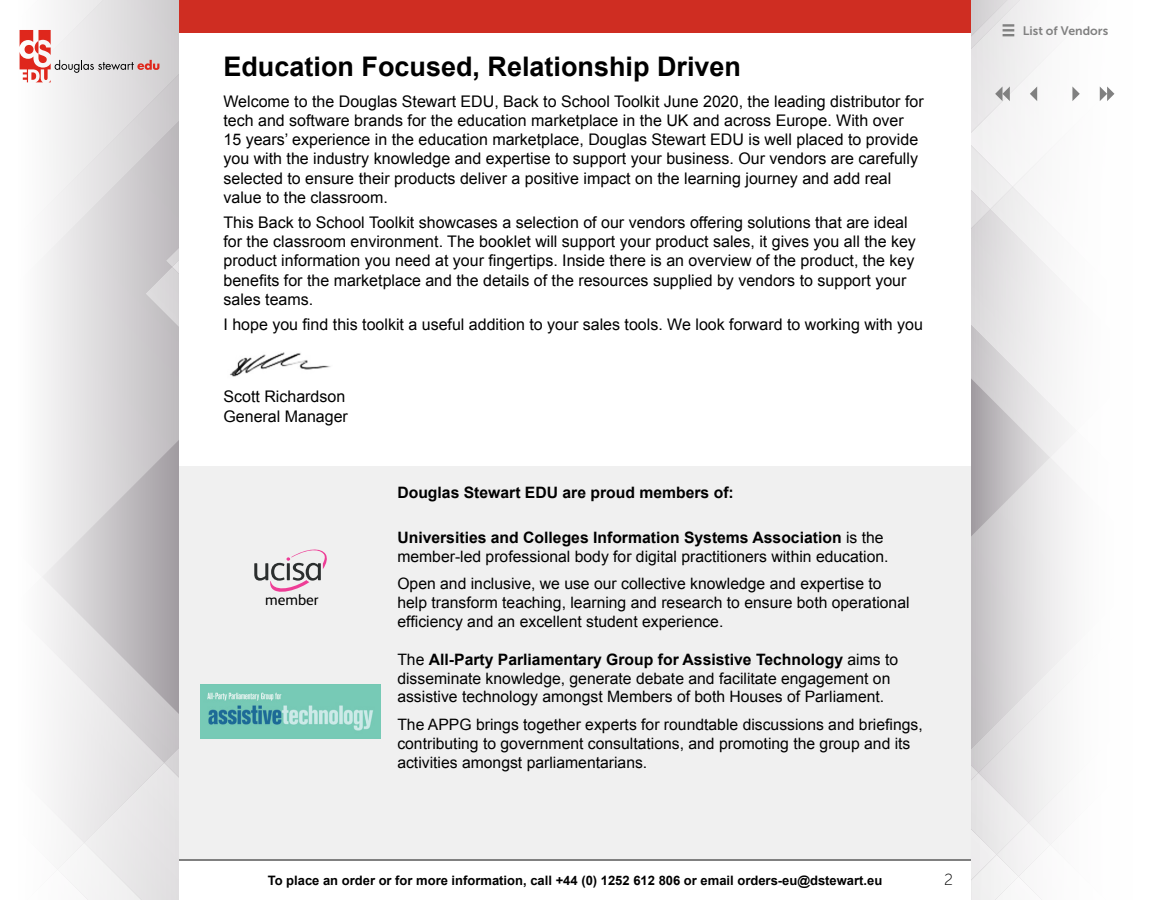
<style>
.page{position:relative;width:1150px;height:900px;background:#fff}
.page>*{position:absolute;margin:0;border:0;box-sizing:border-box;transform-origin:0 0}
.t1{font:700 27px "Arial";color:#000}
.t2{font:16px/19.2px "Arial";color:#000}
.t3{font:16px "Museo Sans 100";color:#000}
.t4{font:15.7px/18.9px "Arial";color:#000}
.t5{font:700 15.7px "Arial";color:#000}
.t6{font:15.3px "FS Albert";color:#000}
.t7{font:700 13px "Arial";color:#000}
.t8{font:12.3px "Museo Sans 700";color:#808080}
.s1{font-weight:700}
</style>
<div class="page">
<div style="left:163px;top:466px;width:809px;height:395px;background:#f0f0f0"></div>
<img style="left:230px;top:352px;width:101px;height:25px">
<div style="left:179px;top:0;width:793px;height:33px;background:#cf2d22"></div>
<svg style="left:254px;top:550px;width:73px;height:42px"></svg>
<img style="left:201px;top:684px;width:179px;height:54px">
<hr style="left:0;top:859px;width:1150px;height:2px;background:#808080">
<svg style="left:0;top:0;width:179px;height:900px"></svg>
<img style="left:971px;top:0;width:1px;height:314px">
<svg style="left:20px;top:30px;width:139px;height:52px"></svg>
<svg style="left:972px;top:0;width:178px;height:900px"></svg>
<svg style="left:995px;top:86px;width:15px;height:15px"></svg>
<svg style="left:1100px;top:86px;width:14px;height:15px"></svg>
<svg style="left:1003px;top:24px;width:11px;height:12px"></svg>
<svg style="left:1030px;top:86px;width:7px;height:15px"></svg>
<svg style="left:1072px;top:86px;width:8px;height:15px"></svg>
<h1 class="t1" style="left:223px;top:49px;width:519px">Education Focused, Relationship Driven</h1>
<p class="t2" style="left:223px;top:92px;width:702px">Welcome to the Douglas Stewart EDU, Back to School Toolkit June 2020, the leading distributor for tech and software brands for the education marketplace in the UK and across Europe. With over 15 years’ experience in the education marketplace, Douglas Stewart EDU is well placed to provide you with the industry knowledge and expertise to support your business. Our vendors are carefully selected to ensure their products deliver a positive impact on the learning journey and add real value to the classroom.</p>
<p class="t2" style="left:223px;top:213px;width:694px">This Back to School Toolkit showcases a selection of our vendors offering solutions that are ideal for the classroom environment. The booklet will support your product sales, it gives you all the key product information you need at your fingertips. Inside there is an overview of the product, the key benefits for the marketplace and the details of the resources supplied by vendors to support your sales teams.</p>
<p class="t2" style="left:223px;top:315px;width:701px">I hope you find this toolkit a useful addition to your sales tools. We look forward to working with you</p>
<p class="t2" style="left:223px;top:387px;width:126px;line-height:19.7px">Scott Richardson<br>General Manager</p>
<p class="t6" style="left:265px;top:591px;width:55px">member</p>
<p class="t5" style="left:397px;top:482px;width:338px">Douglas Stewart EDU are proud members of:</p>
<p class="t4" style="left:397px;top:528px;width:493px"><span class="s1">Universities and Colleges Information Systems Association</span> is the member-led professional body for digital practitioners within education.</p>
<p class="t4" style="left:397px;top:575px;width:514px">Open and inclusive, we use our collective knowledge and expertise to help transform teaching, learning and research to ensure both operational efficiency and an excellent student experience.</p>
<p class="t4" style="left:397px;top:650px;width:502px">The <span class="s1">All-Party Parliamentary Group for Assistive Technology</span> aims to disseminate knowledge, generate debate and facilitate engagement on assistive technology amongst Members of both Houses of Parliament.</p>
<p class="t4" style="left:397px;top:715px;width:527px">The APPG brings together experts for roundtable discussions and briefings, contributing to government consultations, and promoting the group and its activities amongst parliamentarians.</p>
<p class="t7" style="left:268px;top:872px;width:616px">To place an order or for more information, call +44 (0) 1252 612 806 or email orders-eu@dstewart.eu</p>
<p class="t3" style="left:944px;top:871px;width:10px">2</p>
<p class="t8" style="left:1023px;top:24px;width:87px">List of Vendors</p>
</div>
